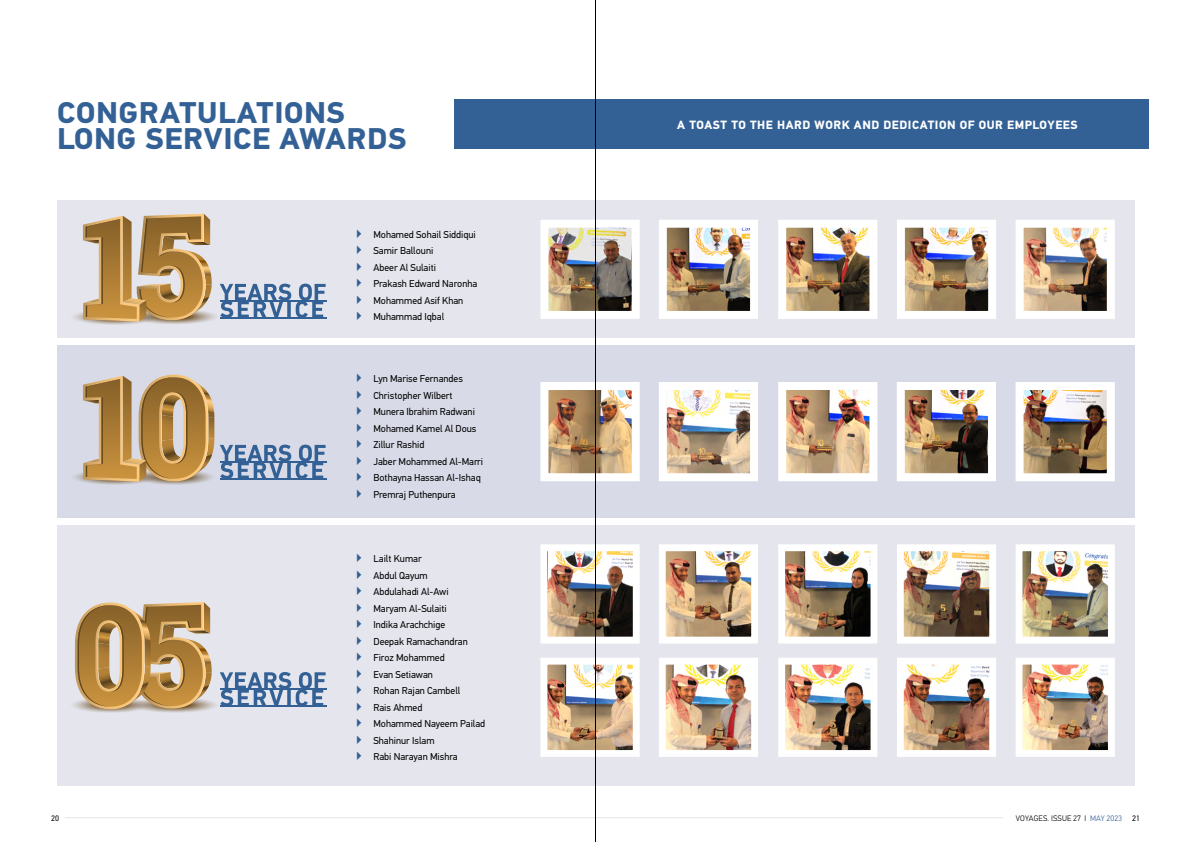
<style>
.page{position:relative;width:1191px;height:842px;background:#fff}
.page>*{position:absolute;margin:0;border:0;box-sizing:border-box;transform-origin:0 0}
.t1{font:700 30px/26px "PF Din Text Universal";letter-spacing:.02em;color:#336195}
.t2{font:700 12px "PF Din Text Universal";letter-spacing:.045em;color:#fff}
.t3{font:10px/16.5px "PF Din Text Universal";color:#000}
.t4{font:300 8px "PF Din Text Universal";letter-spacing:.02em;color:#000}
.t5{font:8px "PF Din Text Universal";color:#000}
.s1{font-size:12px;color:#336195}
.s2{color:#336195}
</style>
<div class="page">
<hr style="left:65px;top:817px;width:938px;height:1px;background:#e4e5ed">
<div style="left:57px;top:201px;width:1077px;height:137px;background:#e4e5ed"></div>
<div style="left:57px;top:525px;width:1077px;height:260px;background:#e4e5ed"></div>
<div style="left:57px;top:345px;width:1077px;height:173px;background:#d8dbe7"></div>
<hr style="left:220px;top:300px;width:106px;height:1px;background:#336195">
<hr style="left:220px;top:317px;width:106px;height:1px;background:#336195">
<svg style="left:73px;top:214px;width:252px;height:111px"></svg>
<hr style="left:220px;top:688px;width:106px;height:2px;background:#336195">
<hr style="left:220px;top:706px;width:106px;height:1px;background:#336195">
<svg style="left:73px;top:602px;width:252px;height:111px"></svg>
<hr style="left:220px;top:461px;width:106px;height:1px;background:#336195">
<hr style="left:220px;top:478px;width:106px;height:1px;background:#336195">
<svg style="left:74px;top:375px;width:251px;height:110px"></svg>
<img style="left:540px;top:220px;width:100px;height:99px">
<img style="left:659px;top:220px;width:99px;height:99px">
<img style="left:778px;top:544px;width:100px;height:100px">
<img style="left:778px;top:658px;width:100px;height:99px">
<img style="left:897px;top:544px;width:99px;height:100px">
<img style="left:897px;top:658px;width:99px;height:99px">
<img style="left:1016px;top:544px;width:99px;height:100px">
<img style="left:1016px;top:658px;width:99px;height:99px">
<img style="left:778px;top:220px;width:100px;height:99px">
<img style="left:897px;top:220px;width:99px;height:99px">
<img style="left:1016px;top:220px;width:99px;height:99px">
<img style="left:659px;top:382px;width:99px;height:99px">
<img style="left:540px;top:382px;width:100px;height:99px">
<img style="left:778px;top:382px;width:100px;height:99px">
<img style="left:897px;top:382px;width:99px;height:99px">
<img style="left:1015px;top:382px;width:100px;height:99px">
<img style="left:540px;top:544px;width:100px;height:100px">
<img style="left:540px;top:658px;width:100px;height:99px">
<img style="left:659px;top:544px;width:99px;height:100px">
<img style="left:659px;top:658px;width:99px;height:99px">
<div style="left:454px;top:99px;width:694px;height:50px;background:#336195"></div>
<hr style="left:595px;top:0;width:1px;height:842px;background:#000">
<h1 class="t1" style="left:57px;top:101px;width:351px">CONGRATULATIONS<br>LONG SERVICE AWARDS</h1>
<p class="t3" style="left:355px;top:227px;width:123px"><span class="s1">▶</span> Mohamed Sohail Siddiqui <span class="s1">▶</span> Samir Ballouni<br><span class="s1">▶</span> Abeer Al Sulaiti<br><span class="s1">▶</span> Prakash Edward Naronha <span class="s1">▶</span> Mohammed Asif Khan<br><span class="s1">▶</span> Muhammad Iqbal</p>
<p class="t3" style="left:355px;top:371px;width:129px"><span class="s1">▶</span> Lyn Marise Fernandes<br><span class="s1">▶</span> Christopher Wilbert<br><span class="s1">▶</span> Munera Ibrahim Radwani <span class="s1">▶</span> Mohamed Kamel Al Dous <span class="s1">▶</span> Zillur Rashid<br><span class="s1">▶</span> Jaber Mohammed Al-Marri <span class="s1">▶</span> Bothayna Hassan Al-Ishaq <span class="s1">▶</span> Premraj Puthenpura</p>
<p class="t3" style="left:355px;top:551px;width:131px"><span class="s1">▶</span> Lailt Kumar<br><span class="s1">▶</span> Abdul Qayum<br><span class="s1">▶</span> Abdulahadi Al-Awi<br><span class="s1">▶</span> Maryam Al-Sulaiti<br><span class="s1">▶</span> Indika Arachchige<br><span class="s1">▶</span> Deepak Ramachandran<br><span class="s1">▶</span> Firoz Mohammed<br><span class="s1">▶</span> Evan Setiawan<br><span class="s1">▶</span> Rohan Rajan Cambell<br><span class="s1">▶</span> Rais Ahmed<br><span class="s1">▶</span> Mohammed Nayeem Pailad <span class="s1">▶</span> Shahinur Islam<br><span class="s1">▶</span> Rabi Narayan Mishra</p>
<p class="t2" style="left:677px;top:117px;width:402px">A TOAST TO THE HARD WORK AND DEDICATION OF OUR EMPLOYEES</p>
<p class="t5" style="left:51px;top:813px;width:9px">20</p>
<p class="t4" style="left:1015px;top:813px;width:108px">VOYAGES. ISSUE 27 I <span class="s2">MAY 2023</span></p>
<p class="t5" style="left:1132px;top:813px;width:9px">21</p>
</div>
